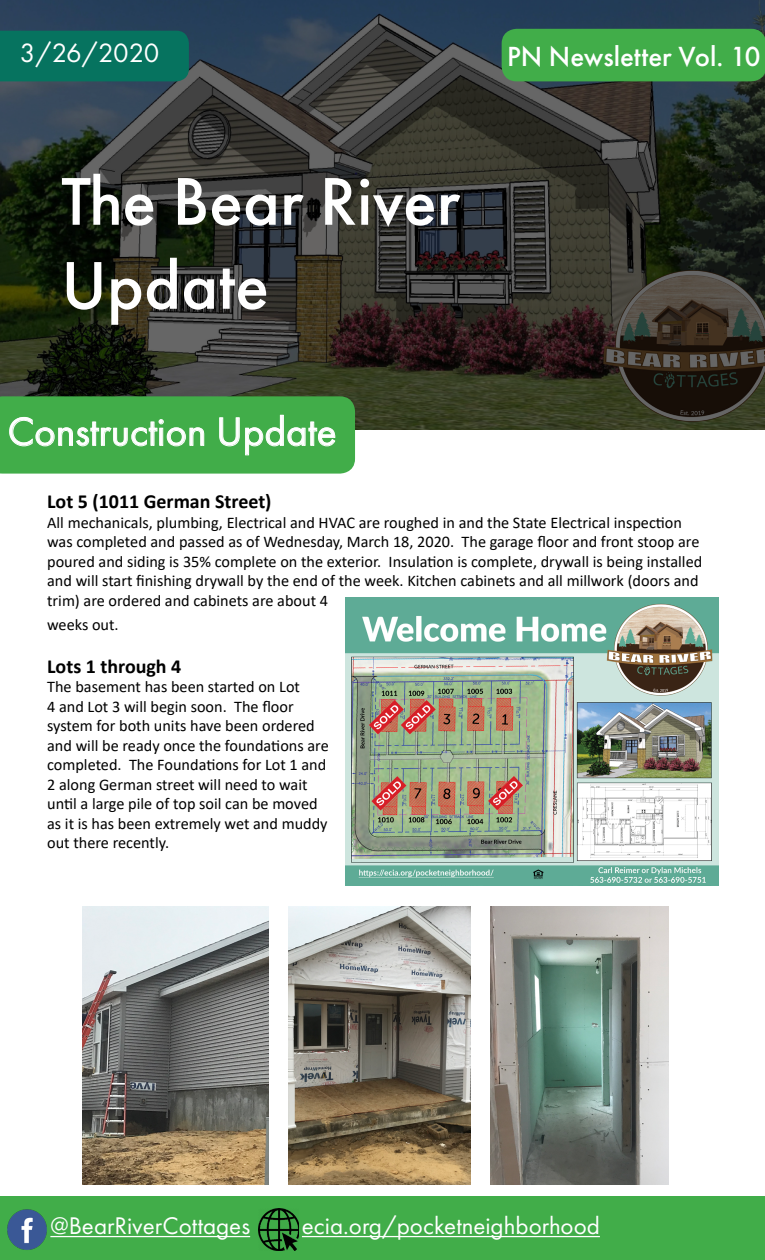
<style>
.page{position:relative;width:765px;height:1260px;background:#fff}
.page>*{position:absolute;margin:0;border:0;box-sizing:border-box;transform-origin:0 0}
.t1{font:500 70px/84px "Futura PT";color:#fff}
.t2{font:41.25px "Futura PT";color:#fff}
.t3{font:500 28.75px "Futura PT";color:#fff}
.t4{font:27.5px "Futura PT";letter-spacing:-.025em;color:#fff}
.t5{font:25px "Futura PT";color:#fff}
.t6{font:700 20px "Calibri";color:#000}
.t7{font:16.25px/19.5px "Calibri";color:#000}
</style>
<div class="page">
<svg style="left:0;top:0;width:765px;height:430px;background:#303330"></svg>
<div style="left:502px;top:29px;width:263px;height:52px;background:#41ad49"></div>
<div style="left:0;top:1196px;width:765px;height:64px;background:#41ad49"></div>
<div style="left:0;top:31px;width:189px;height:50px;background:#06735f"></div>
<img style="left:7px;top:1209px;width:40px;height:41px">
<svg style="left:0;top:396px;width:355px;height:78px;background:#4db155"></svg>
<img style="left:288px;top:906px;width:183px;height:279px">
<img style="left:82px;top:907px;width:187px;height:278px">
<img style="left:490px;top:907px;width:179px;height:278px">
<img style="left:346px;top:598px;width:372px;height:288px">
<hr style="left:50px;top:1236px;width:200px;height:1px;background:#fff">
<img style="left:259px;top:1209px;width:40px;height:41px">
<hr style="left:302px;top:1236px;width:298px;height:1px;background:#fff">
<h3 class="t4" style="left:20px;top:36px;width:141px">3/26/2020</h3>
<h1 class="t1" style="left:61px;top:159px;width:400px">The Bear River<br>Update</h1>
<h3 class="t3" style="left:507px;top:39px;width:255px">PN Newsletter Vol. 10</h3>
<h2 class="t2" style="left:8px;top:407px;width:330px">Construction Update</h2>
<p class="t6" style="left:47px;top:487px;width:226px">Lot 5 (1011 German Street)</p>
<p class="t7" style="left:47px;top:512px;width:657px">All mechanicals, plumbing, Electrical and HVAC are roughed in and the State Electrical inspection was completed and passed as of Wednesday, March 18, 2020. The garage floor and front stoop are poured and siding is 35% complete on the exterior. Insulation is complete, drywall is being installed and will start finishing drywall by the end of the week. Kitchen cabinets and all millwork (doors and trim) are ordered and cabinets are about 4</p>
<p class="t7" style="left:47px;top:614px;width:73px">weeks out.</p>
<p class="t6" style="left:47px;top:652px;width:136px">Lots 1 through 4</p>
<p class="t7" style="left:47px;top:677px;width:283px">The basement has been started on Lot<br>4 and Lot 3 will begin soon. The floor system for both units have been ordered and will be ready once the foundations are completed. The Foundations for Lot 1 and 2 along German street will need to wait until a large pile of top soil can be moved as it is has been extremely wet and muddy out there recently.</p>
<h3 class="t5" style="left:50px;top:1211px;width:201px">@BearRiverCottages</h3>
<h3 class="t5" style="left:302px;top:1211px;width:299px">ecia.org/pocketneighborhood</h3>
</div>
